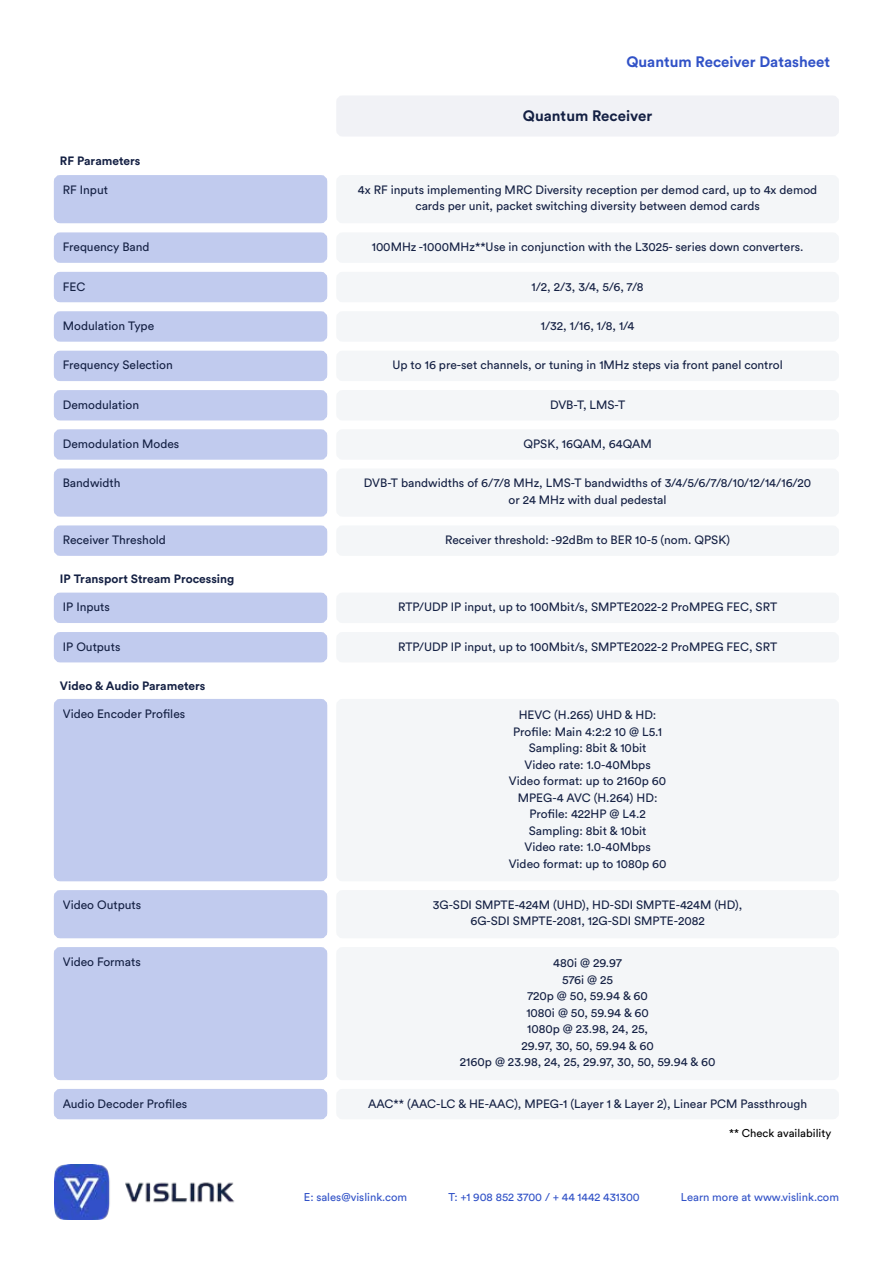
<style>
.page{position:relative;width:893px;height:1263px;background:#fff}
.page>*{position:absolute;margin:0;border:0;box-sizing:border-box;transform-origin:0 0}
.t1{font:700 15px "Circular Std";color:#3152c7}
.t2{font:700 15px "Circular Std";color:#142043}
.t3{font:12px/16.5px "Circular Std";color:#142043;text-align:center}
.t4{font:700 12px "Circular Std";color:#142043}
.t5{font:11.25px "Circular Std";color:#3152c7}
.t6{font:11.25px "Circular Std";color:#000}
</style>
<div class="page">
<img style="left:54px;top:1164px;width:181px;height:55px">
<div style="left:591px;top:44px;width:248px;height:33px;border:9px solid #fff;border-radius:2px"></div>
<div style="left:58px;top:180px;width:265px;height:39px;background:#c1cbee;border-radius:2px"></div>
<div style="left:54px;top:175px;width:273px;height:48px;border:9px solid #c1cbee;border-radius:2px"></div>
<div style="left:58px;top:237px;width:265px;height:21px;background:#c1cbee;border-radius:2px"></div>
<div style="left:54px;top:232px;width:273px;height:31px;border:9px solid #c1cbee;border-radius:2px"></div>
<div style="left:58px;top:276px;width:265px;height:22px;background:#c1cbee;border-radius:2px"></div>
<div style="left:54px;top:272px;width:273px;height:30px;border:9px solid #c1cbee;border-radius:2px"></div>
<div style="left:58px;top:316px;width:265px;height:21px;background:#c1cbee;border-radius:2px"></div>
<div style="left:54px;top:311px;width:273px;height:31px;border:9px solid #c1cbee;border-radius:2px"></div>
<div style="left:58px;top:597px;width:265px;height:21px;background:#c1cbee;border-radius:2px"></div>
<div style="left:54px;top:593px;width:273px;height:30px;border:9px solid #c1cbee;border-radius:2px"></div>
<div style="left:58px;top:355px;width:265px;height:22px;background:#c1cbee;border-radius:2px"></div>
<div style="left:54px;top:351px;width:273px;height:30px;border:9px solid #c1cbee;border-radius:2px"></div>
<div style="left:58px;top:636px;width:265px;height:22px;background:#c1cbee;border-radius:2px"></div>
<div style="left:54px;top:632px;width:273px;height:30px;border:9px solid #c1cbee;border-radius:2px"></div>
<div style="left:58px;top:395px;width:265px;height:21px;background:#c1cbee;border-radius:2px"></div>
<div style="left:54px;top:390px;width:273px;height:30px;border:9px solid #c1cbee;border-radius:2px"></div>
<div style="left:58px;top:434px;width:265px;height:21px;background:#c1cbee;border-radius:2px"></div>
<div style="left:54px;top:429px;width:273px;height:31px;border:9px solid #c1cbee;border-radius:2px"></div>
<div style="left:58px;top:703px;width:265px;height:174px;background:#c1cbee;border-radius:2px"></div>
<div style="left:54px;top:699px;width:273px;height:182px;border:9px solid #c1cbee;border-radius:2px"></div>
<div style="left:58px;top:473px;width:265px;height:39px;background:#c1cbee;border-radius:2px"></div>
<div style="left:54px;top:468px;width:273px;height:49px;border:9px solid #c1cbee;border-radius:2px"></div>
<div style="left:58px;top:894px;width:265px;height:40px;background:#c1cbee;border-radius:2px"></div>
<div style="left:54px;top:890px;width:273px;height:48px;border:9px solid #c1cbee;border-radius:2px"></div>
<div style="left:58px;top:530px;width:265px;height:21px;background:#c1cbee;border-radius:2px"></div>
<div style="left:54px;top:525px;width:273px;height:31px;border:9px solid #c1cbee;border-radius:2px"></div>
<div style="left:58px;top:951px;width:265px;height:125px;background:#c1cbee;border-radius:2px"></div>
<div style="left:54px;top:947px;width:273px;height:133px;border:9px solid #c1cbee;border-radius:2px"></div>
<div style="left:58px;top:1093px;width:265px;height:22px;background:#c1cbee;border-radius:2px"></div>
<div style="left:54px;top:1089px;width:273px;height:30px;border:9px solid #c1cbee;border-radius:2px"></div>
<div style="left:341px;top:180px;width:493px;height:39px;background:#f4f6f8;border-radius:2px"></div>
<div style="left:336px;top:175px;width:503px;height:48px;border:9px solid #f4f6f8;border-radius:2px"></div>
<div style="left:341px;top:355px;width:493px;height:22px;background:#f4f6f8;border-radius:2px"></div>
<div style="left:336px;top:351px;width:503px;height:30px;border:9px solid #f4f6f8;border-radius:2px"></div>
<div style="left:341px;top:636px;width:493px;height:22px;background:#f4f6f8;border-radius:2px"></div>
<div style="left:336px;top:632px;width:503px;height:30px;border:9px solid #f4f6f8;border-radius:2px"></div>
<div style="left:341px;top:395px;width:493px;height:21px;background:#f4f6f8;border-radius:2px"></div>
<div style="left:336px;top:390px;width:503px;height:30px;border:9px solid #f4f6f8;border-radius:2px"></div>
<div style="left:341px;top:316px;width:493px;height:21px;background:#f4f6f8;border-radius:2px"></div>
<div style="left:336px;top:311px;width:503px;height:31px;border:9px solid #f4f6f8;border-radius:2px"></div>
<div style="left:341px;top:597px;width:493px;height:21px;background:#f4f6f8;border-radius:2px"></div>
<div style="left:336px;top:593px;width:503px;height:30px;border:9px solid #f4f6f8;border-radius:2px"></div>
<div style="left:341px;top:237px;width:493px;height:21px;background:#f4f6f8;border-radius:2px"></div>
<div style="left:336px;top:232px;width:503px;height:31px;border:9px solid #f4f6f8;border-radius:2px"></div>
<div style="left:341px;top:276px;width:493px;height:22px;background:#f4f6f8;border-radius:2px"></div>
<div style="left:336px;top:272px;width:503px;height:30px;border:9px solid #f4f6f8;border-radius:2px"></div>
<div style="left:341px;top:434px;width:493px;height:21px;background:#f4f6f8;border-radius:2px"></div>
<div style="left:336px;top:429px;width:503px;height:31px;border:9px solid #f4f6f8;border-radius:2px"></div>
<div style="left:341px;top:703px;width:493px;height:174px;background:#f4f6f8;border-radius:2px"></div>
<div style="left:336px;top:699px;width:503px;height:182px;border:9px solid #f4f6f8;border-radius:2px"></div>
<div style="left:341px;top:473px;width:493px;height:39px;background:#f4f6f8;border-radius:2px"></div>
<div style="left:336px;top:468px;width:503px;height:49px;border:9px solid #f4f6f8;border-radius:2px"></div>
<div style="left:341px;top:894px;width:493px;height:40px;background:#f4f6f8;border-radius:2px"></div>
<div style="left:336px;top:890px;width:503px;height:48px;border:9px solid #f4f6f8;border-radius:2px"></div>
<div style="left:341px;top:530px;width:493px;height:21px;background:#f4f6f8;border-radius:2px"></div>
<div style="left:336px;top:525px;width:503px;height:31px;border:9px solid #f4f6f8;border-radius:2px"></div>
<div style="left:341px;top:951px;width:493px;height:125px;background:#f4f6f8;border-radius:2px"></div>
<div style="left:336px;top:947px;width:503px;height:133px;border:9px solid #f4f6f8;border-radius:2px"></div>
<div style="left:341px;top:1093px;width:493px;height:22px;background:#f4f6f8;border-radius:2px"></div>
<div style="left:336px;top:1089px;width:503px;height:30px;border:9px solid #f4f6f8;border-radius:2px"></div>
<div style="left:341px;top:100px;width:493px;height:32px;background:#f1f2f6;border-radius:2px"></div>
<div style="left:336px;top:95px;width:503px;height:42px;border:9px solid #f1f2f6;border-radius:2px"></div>
<p class="t1" style="left:626px;top:52px;width:205px">Quantum Receiver Datasheet</p>
<p class="t2" style="left:523px;top:106px;width:131px">Quantum Receiver</p>
<p class="t4" style="left:60px;top:153px;width:82px">RF Parameters</p>
<p class="t3" style="left:63px;top:181px;width:47px">RF Input</p>
<p class="t3" style="left:358px;top:181px;width:461px">4x RF inputs implementing MRC Diversity reception per demod card, up to 4x demod cards per unit, packet switching diversity between demod cards</p>
<p class="t3" style="left:63px;top:238px;width:88px">Frequency Band</p>
<p class="t3" style="left:63px;top:278px;width:24px">FEC</p>
<p class="t3" style="left:63px;top:317px;width:93px">Modulation Type</p>
<p class="t3" style="left:372px;top:238px;width:433px">100MHz -1000MHz**Use in conjunction with the L3025- series down converters.</p>
<p class="t3" style="left:532px;top:278px;width:113px">1/2, 2/3, 3/4, 5/6, 7/8</p>
<p class="t3" style="left:541px;top:317px;width:95px">1/32, 1/16, 1/8, 1/4</p>
<p class="t3" style="left:63px;top:357px;width:112px">Frequency Selection</p>
<p class="t3" style="left:393px;top:357px;width:392px">Up to 16 pre-set channels, or tuning in 1MHz steps via front panel control</p>
<p class="t3" style="left:63px;top:396px;width:78px">Demodulation</p>
<p class="t3" style="left:63px;top:435px;width:118px">Demodulation Modes</p>
<p class="t3" style="left:550px;top:396px;width:77px">DVB-T, LMS-T</p>
<p class="t3" style="left:523px;top:435px;width:130px">QPSK, 16QAM, 64QAM</p>
<p class="t3" style="left:63px;top:475px;width:59px">Bandwidth</p>
<p class="t3" style="left:364px;top:475px;width:449px">DVB-T bandwidths of 6/7/8 MHz, LMS-T bandwidths of 3/4/5/6/7/8/10/12/14/16/20 or 24 MHz with dual pedestal</p>
<p class="t3" style="left:63px;top:531px;width:105px">Receiver Threshold</p>
<p class="t3" style="left:445px;top:531px;width:286px">Receiver threshold: -92dBm to BER 10-5 (nom. QPSK)</p>
<p class="t4" style="left:60px;top:571px;width:176px">IP Transport Stream Processing</p>
<p class="t3" style="left:63px;top:599px;width:49px">IP Inputs</p>
<p class="t3" style="left:398px;top:599px;width:381px">RTP/UDP IP input, up to 100Mbit/s, SMPTE2022-2 ProMPEG FEC, SRT</p>
<p class="t3" style="left:63px;top:638px;width:59px">IP Outputs</p>
<p class="t3" style="left:398px;top:638px;width:381px">RTP/UDP IP input, up to 100Mbit/s, SMPTE2022-2 ProMPEG FEC, SRT</p>
<p class="t4" style="left:60px;top:678px;width:147px">Video &amp; Audio Parameters</p>
<p class="t3" style="left:63px;top:705px;width:124px">Video Encoder Profiles</p>
<p class="t3" style="left:509px;top:706px;width:159px">HEVC (H.265) UHD &amp; HD:<br>Profile: Main 4:2:2 10 @ L5.1<br>Sampling: 8bit &amp; 10bit<br>Video rate: 1.0-40Mbps<br>Video format: up to 2160p 60<br>MPEG-4 AVC (H.264) HD:<br>Profile: 422HP @ L4.2<br>Sampling: 8bit &amp; 10bit<br>Video rate: 1.0-40Mbps<br>Video format: up to 1080p 60</p>
<p class="t3" style="left:63px;top:896px;width:80px">Video Outputs</p>
<p class="t3" style="left:433px;top:896px;width:311px">3G-SDI SMPTE-424M (UHD), HD-SDI SMPTE-424M (HD),<br>6G-SDI SMPTE-2081, 12G-SDI SMPTE-2082</p>
<p class="t3" style="left:63px;top:953px;width:80px">Video Formats</p>
<p class="t3" style="left:63px;top:1095px;width:126px">Audio Decoder Profiles</p>
<p class="t3" style="left:460px;top:955px;width:257px">480i @ 29.97<br>576i @ 25<br>720p @ 50, 59.94 &amp; 60<br>1080i @ 50, 59.94 &amp; 60<br>1080p @ 23.98, 24, 25,<br>29.97, 30, 50, 59.94 &amp; 60<br>2160p @ 23.98, 24, 25, 29.97, 30, 50, 59.94 &amp; 60</p>
<p class="t3" style="left:368px;top:1095px;width:440px">AAC** (AAC-LC &amp; HE-AAC), MPEG-1 (Layer 1 &amp; Layer 2), Linear PCM Passthrough</p>
<p class="t6" style="left:729px;top:1126px;width:104px">** Check availability</p>
<p class="t5" style="left:304px;top:1190px;width:105px">E: sales@vislink.com</p>
<p class="t5" style="left:448px;top:1190px;width:193px">T: +1 908 852 3700 / + 44 1442 431300</p>
<p class="t5" style="left:681px;top:1190px;width:160px">Learn more at www.vislink.com</p>
</div>
